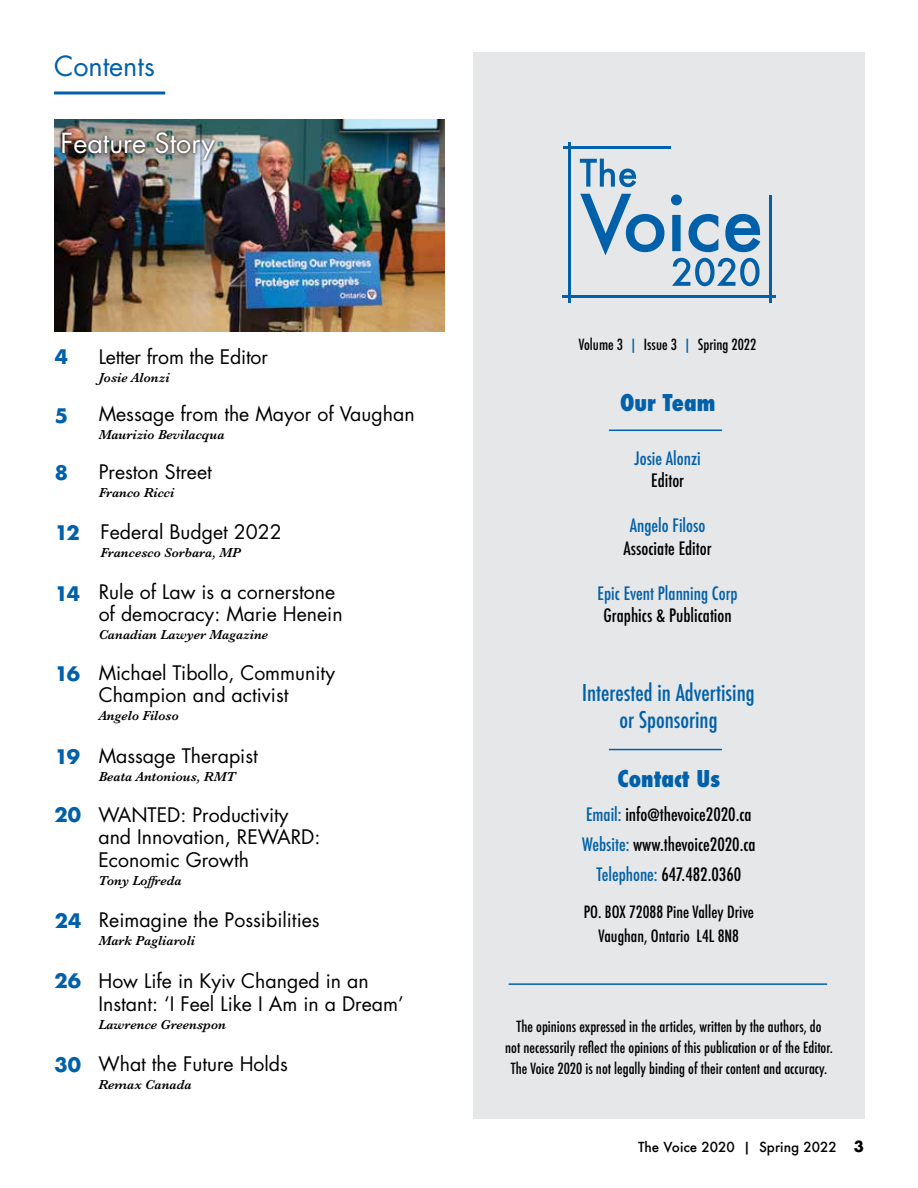
<style>
.page{position:relative;width:918px;height:1188px;background:#fff}
.page>*{position:absolute;margin:0;border:0;box-sizing:border-box;transform-origin:0 0}
.t1{font:27px "Futura Std";color:#fff}
.t2{font:27px "Futura Std";color:#0060a9}
.t3{font:500 condensed 22.5px/27px "Futura";color:#0060a9;text-align:center}
.t4{font:800 condensed 22.5px "Futura";color:#0060a9}
.t5{font:19.5px/22.5px "Futura Std";color:#000}
.t6{font:700 19.5px "Futura";letter-spacing:-.025em;color:#0060a9}
.t7{font:500 condensed 18px/30px "Futura";color:#000;text-align:center}
.t8{font:500 condensed 18px "Futura";color:#0060a9}
.t9{font:500 condensed 16.5px/24px "Futura";color:#000;text-align:center}
.t10{font:500 condensed 15px/21px "Futura";color:#000;text-align:center}
.t11{font:italic 600 13.5px "Baskerville";color:#000}
.t12{font:500 13.5px "Futura";color:#000}
.s1{color:#0060a9}
.s2{font-size:16.5px}
.s3{font-weight:700;font-size:15px}
</style>
<div class="page">
<img style="left:54px;top:120px;width:391px;height:212px">
<img style="left:59px;top:129px;width:160px;height:35px">
<hr style="left:54px;top:92px;width:111px;height:2px;background:#0060a9">
<div style="left:473px;top:52px;width:391px;height:1066px;background:#e6e7e8"></div>
<hr style="left:609px;top:749px;width:113px;height:1px;background:#0060a9">
<hr style="left:609px;top:430px;width:113px;height:1px;background:#0060a9">
<hr style="left:509px;top:983px;width:318px;height:2px;background:#0060a9">
<svg style="left:580px;top:159px;width:56px;height:28px"></svg>
<svg style="left:580px;top:194px;width:84px;height:61px"></svg>
<svg style="left:671px;top:194px;width:11px;height:57px"></svg>
<svg style="left:688px;top:214px;width:30px;height:38px"></svg>
<svg style="left:725px;top:214px;width:35px;height:38px"></svg>
<svg style="left:672px;top:258px;width:88px;height:28px"></svg>
<hr style="left:769px;top:195px;width:3px;height:107px;background:#0060a9">
<hr style="left:568px;top:142px;width:3px;height:160px;background:#0060a9">
<hr style="left:563px;top:146px;width:107px;height:3px;background:#0060a9">
<hr style="left:563px;top:295px;width:213px;height:3px;background:#0060a9">
<h1 class="t2" style="left:54px;top:49px;width:102px">Contents</h1>
<h1 class="t1" style="left:60px;top:126px;width:156px">Feature Story</h1>
<p class="t6" style="left:55px;top:343px;width:15px">4</p>
<p class="t6" style="left:55px;top:401px;width:15px">5</p>
<p class="t6" style="left:55px;top:459px;width:15px">8</p>
<p class="t6" style="left:55px;top:518px;width:27px">12</p>
<p class="t6" style="left:55px;top:579px;width:27px">14</p>
<p class="t6" style="left:55px;top:659px;width:27px">16</p>
<p class="t6" style="left:55px;top:743px;width:27px">19</p>
<p class="t6" style="left:54px;top:800px;width:28px">20</p>
<p class="t6" style="left:55px;top:907px;width:28px">24</p>
<p class="t6" style="left:54px;top:967px;width:28px">26</p>
<p class="t6" style="left:54px;top:1050px;width:28px">30</p>
<p class="t5" style="left:99px;top:346px;width:171px">Letter from the Editor</p>
<p class="t11" style="left:99px;top:368px;width:72px">Josie Alonzi</p>
<p class="t5" style="left:99px;top:403px;width:317px">Message from the Mayor of Vaughan</p>
<p class="t11" style="left:99px;top:425px;width:127px">Maurizio Bevilacqua</p>
<p class="t5" style="left:99px;top:461px;width:115px">Preston Street</p>
<p class="t11" style="left:99px;top:483px;width:77px">Franco Ricci</p>
<p class="t5" style="left:100px;top:520px;width:183px">Federal Budget 2022</p>
<p class="t11" style="left:100px;top:543px;width:142px">Francesco Sorbara, MP</p>
<p class="t5" style="left:99px;top:581px;width:246px">Rule of Law is a cornerstone of democracy: Marie Henein</p>
<p class="t11" style="left:99px;top:626px;width:171px">Canadian Lawyer Magazine</p>
<p class="t5" style="left:99px;top:661px;width:238px">Michael Tibollo, Community<br>Champion and activist</p>
<p class="t11" style="left:99px;top:706px;width:82px">Angelo Filoso</p>
<p class="t5" style="left:99px;top:744px;width:161px">Massage Therapist</p>
<p class="t11" style="left:99px;top:767px;width:138px">Beata Antonious, RMT</p>
<p class="t5" style="left:98px;top:804px;width:224px">WANTED: Productivity and Innovation, REWARD:<br>Economic Growth</p>
<p class="t11" style="left:98px;top:871px;width:85px">Tony Loffreda</p>
<p class="t5" style="left:99px;top:909px;width:222px">Reimagine the Possibilities</p>
<p class="t11" style="left:99px;top:932px;width:98px">Mark Pagliaroli</p>
<p class="t5" style="left:98px;top:970px;width:307px">How Life in Kyiv Changed in an<br>Instant: ‘I Feel Like I Am in a Dream’</p>
<p class="t11" style="left:98px;top:1015px;width:129px">Lawrence Greenspon</p>
<p class="t5" style="left:98px;top:1053px;width:191px">What the Future Holds</p>
<p class="t11" style="left:98px;top:1076px;width:95px">Remax Canada</p>
<p class="t10" style="left:579px;top:334px;width:179px">Volume 3 <span class="s1">|</span> Issue 3 <span class="s1">|</span> Spring 2022</p>
<p class="t4" style="left:620px;top:388px;width:97px">Our Team</p>
<p class="t8" style="left:635px;top:447px;width:68px">Josie Alonzi</p>
<p class="t7" style="left:651px;top:466px;width:34px">Editor</p>
<p class="t8" style="left:630px;top:514px;width:77px">Angelo Filoso</p>
<p class="t7" style="left:624px;top:533px;width:89px">Associate Editor</p>
<p class="t8" style="left:598px;top:582px;width:142px">Epic Event Planning Corp</p>
<p class="t7" style="left:604px;top:601px;width:130px">Graphics &amp; Publication</p>
<p class="t3" style="left:582px;top:679px;width:174px">Interested in Advertising or Sponsoring</p>
<p class="t4" style="left:618px;top:763px;width:104px">Contact Us</p>
<p class="t7" style="left:582px;top:799px;width:175px"><span class="s1">Email:</span> info<span class="s2">@</span>thevoice2020.ca<br><span class="s1">Website:</span> www.thevoice2020.ca<br><span class="s1">Telephone:</span> 647.482.0360</p>
<p class="t9" style="left:584px;top:900px;width:172px">PO. BOX 72088 Pine Valley Drive<br>Vaughan, Ontario L4L 8N8</p>
<p class="t10" style="left:505px;top:1016px;width:329px">The opinions expressed in the articles, written by the authors, do<br>not necessarily reflect the opinions of this publication or of the Editor.<br>The Voice 2020 is not legally binding of their content and accuracy.</p>
<p class="t12" style="left:638px;top:1137px;width:227px">The Voice 2020 | Spring 2022 <span class="s3">3</span></p>
</div>
